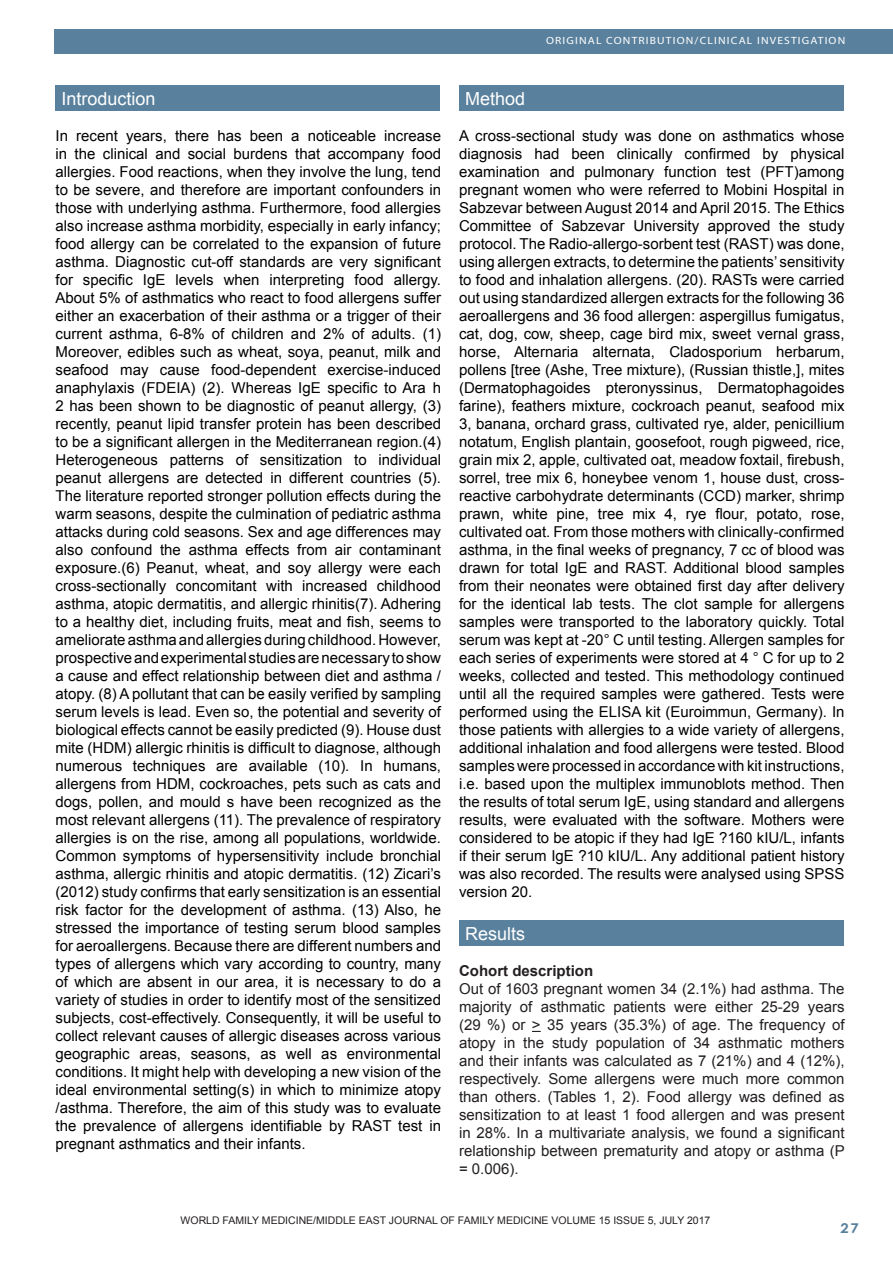
<style>
.page{position:relative;width:893px;height:1263px;background:#fff}
.page>*{position:absolute;margin:0;border:0;box-sizing:border-box;transform-origin:0 0}
.Footnote_Text{font:18px "Arial";color:#fff}
.Footnote_Text-2{font:15px/18px "Arial";color:#000100;text-align:justify}
.Footnote_Text-3{font:15px/18px "Arial";color:#231f20;text-align:justify}
.Footnote_Text-4{font:700 15px "Arial";color:#231f20}
.t1{font:700 13.5px "Century Gothic";color:#59809c;scale:1.1 1}
.Footnote_Text-5{font:10.5px "Arial";color:#231f20}
.t2{font:10.5px "Myriad";letter-spacing:.1em;color:#fff;scale:1.1 1}
</style>
<div class="page">
<div style="left:54px;top:30px;width:839px;height:24px;background:#59809c"></div>
<div style="left:56px;top:86px;width:384px;height:25px;background:#59809c"></div>
<div style="left:459px;top:86px;width:385px;height:25px;background:#59809c"></div>
<div style="left:459px;top:921px;width:385px;height:25px;background:#59809c"></div>
<p class="t2" style="left:546px;top:35px;width:273px">ORIGINAL CONTRIBUTION/CLINICAL INVESTIGATION</p>
<p class="Footnote_Text" style="left:62px;top:86px;width:96px">Introduction</p>
<p class="Footnote_Text-2" style="left:56px;top:126px;width:387px">In recent years, there has been a noticeable increase in the clinical and social burdens that accompany food allergies. Food reactions, when they involve the lung, tend to be severe, and therefore are important confounders in those with underlying asthma. Furthermore, food allergies also increase asthma morbidity, especially in early infancy; food allergy can be correlated to the expansion of future asthma. Diagnostic cut-off standards are very significant for specific IgE levels when interpreting food allergy.<br>About 5% of asthmatics who react to food allergens suffer either an exacerbation of their asthma or a trigger of their current asthma, 6-8% of children and 2% of adults. (1)<br>Moreover, edibles such as wheat, soya, peanut, milk and seafood may cause food-dependent exercise-induced anaphylaxis (FDEIA) (2). Whereas IgE specific to Ara h 2 has been shown to be diagnostic of peanut allergy, (3) recently, peanut lipid transfer protein has been described to be a significant allergen in the Mediterranean region.(4)<br>Heterogeneous patterns of sensitization to individual peanut allergens are detected in different countries (5).<br>The literature reported stronger pollution effects during the warm seasons, despite the culmination of pediatric asthma attacks during cold seasons. Sex and age differences may also confound the asthma effects from air contaminant exposure.(6) Peanut, wheat, and soy allergy were each cross-sectionally concomitant with increased childhood asthma, atopic dermatitis, and allergic rhinitis(7). Adhering to a healthy diet, including fruits, meat and fish, seems to ameliorate asthma and allergies during childhood. However, prospective and experimental studies are necessary to show a cause and effect relationship between diet and asthma / atopy. (8) A pollutant that can be easily verified by sampling serum levels is lead. Even so, the potential and severity of biological effects cannot be easily predicted (9). House dust mite (HDM) allergic rhinitis is difficult to diagnose, although numerous techniques are available (10). In humans, allergens from HDM, cockroaches, pets such as cats and dogs, pollen, and mould s have been recognized as the most relevant allergens (11). The prevalence of respiratory allergies is on the rise, among all populations, worldwide.<br>Common symptoms of hypersensitivity include bronchial asthma, allergic rhinitis and atopic dermatitis. (12) Zicari’s (2012) study confirms that early sensitization is an essential risk factor for the development of asthma. (13) Also, he stressed the importance of testing serum blood samples for aeroallergens. Because there are different numbers and types of allergens which vary according to country, many of which are absent in our area, it is necessary to do a variety of studies in order to identify most of the sensitized subjects, cost-effectively. Consequently, it will be useful to collect relevant causes of allergic diseases across various geographic areas, seasons, as well as environmental conditions. It might help with developing a new vision of the ideal environmental setting(s) in which to minimize atopy /asthma. Therefore, the aim of this study was to evaluate the prevalence of allergens identifiable by RAST test in pregnant asthmatics and their infants.</p>
<p class="Footnote_Text" style="left:465px;top:86px;width:62px">Method</p>
<p class="Footnote_Text-2" style="left:459px;top:126px;width:387px">A cross-sectional study was done on asthmatics whose diagnosis had been clinically confirmed by physical examination and pulmonary function test (PFT)among pregnant women who were referred to Mobini Hospital in Sabzevar between August 2014 and April 2015. The Ethics Committee of Sabzevar University approved the study protocol. The Radio-allergo-sorbent test (RAST) was done, using allergen extracts, to determine the patients’ sensitivity to food and inhalation allergens. (20). RASTs were carried out using standardized allergen extracts for the following 36 aeroallergens and 36 food allergen: aspergillus fumigatus, cat, dog, cow, sheep, cage bird mix, sweet vernal grass, horse, Alternaria alternata, Cladosporium herbarum, pollens [tree (Ashe, Tree mixture), (Russian thistle,], mites (Dermatophagoides pteronyssinus, Dermatophagoides farine), feathers mixture, cockroach peanut, seafood mix 3, banana, orchard grass, cultivated rye, alder, penicillium notatum, English plantain, goosefoot, rough pigweed, rice, grain mix 2, apple, cultivated oat, meadow foxtail, firebush, sorrel, tree mix 6, honeybee venom 1, house dust, cross&shy;reactive carbohydrate determinants (CCD) marker, shrimp prawn, white pine, tree mix 4, rye flour, potato, rose, cultivated oat. From those mothers with clinically-confirmed asthma, in the final weeks of pregnancy, 7 cc of blood was drawn for total IgE and RAST. Additional blood samples from their neonates were obtained first day after delivery for the identical lab tests. The clot sample for allergens samples were transported to the laboratory quickly. Total serum was kept at -20° C until testing. Allergen samples for each series of experiments were stored at 4 ° C for up to 2 weeks, collected and tested. This methodology continued until all the required samples were gathered. Tests were performed using the ELISA kit (Euroimmun, Germany). In those patients with allergies to a wide variety of allergens, additional inhalation and food allergens were tested. Blood samples were processed in accordance with kit instructions, i.e. based upon the multiplex immunoblots method. Then the results of total serum IgE, using standard and allergens results, were evaluated with the software. Mothers were considered to be atopic if they had IgE ?160 kIU/L, infants if their serum IgE ?10 kIU/L. Any additional patient history was also recorded. The results were analysed using SPSS version 20.</p>
<p class="Footnote_Text" style="left:465px;top:922px;width:62px">Results</p>
<p class="Footnote_Text-4" style="left:459px;top:961px;width:136px">Cohort description</p>
<p class="Footnote_Text-3" style="left:459px;top:980px;width:387px">Out of 1603 pregnant women 34 (2.1%) had asthma. The majority of asthmatic patients were either 25-29 years (29 %) or &gt; 35 years (35.3%) of age. The frequency of atopy in the study population of 34 asthmatic mothers and their infants was calculated as 7 (21%) and 4 (12%), respectively. Some allergens were much more common than others. (Tables 1, 2). Food allergy was defined as sensitization to at least 1 food allergen and was present in 28%. In a multivariate analysis, we found a significant relationship between prematurity and atopy or asthma (P = 0.006).</p>
<p class="Footnote_Text-5" style="left:181px;top:1214px;width:531px">WORLD FAMILY MEDICINE/MIDDLE EAST JOURNAL OF FAMILY MEDICINE VOLUME 15 ISSUE 5, JULY 2017</p>
<p class="t1" style="left:840px;top:1218px;width:18px">27</p>
</div>
